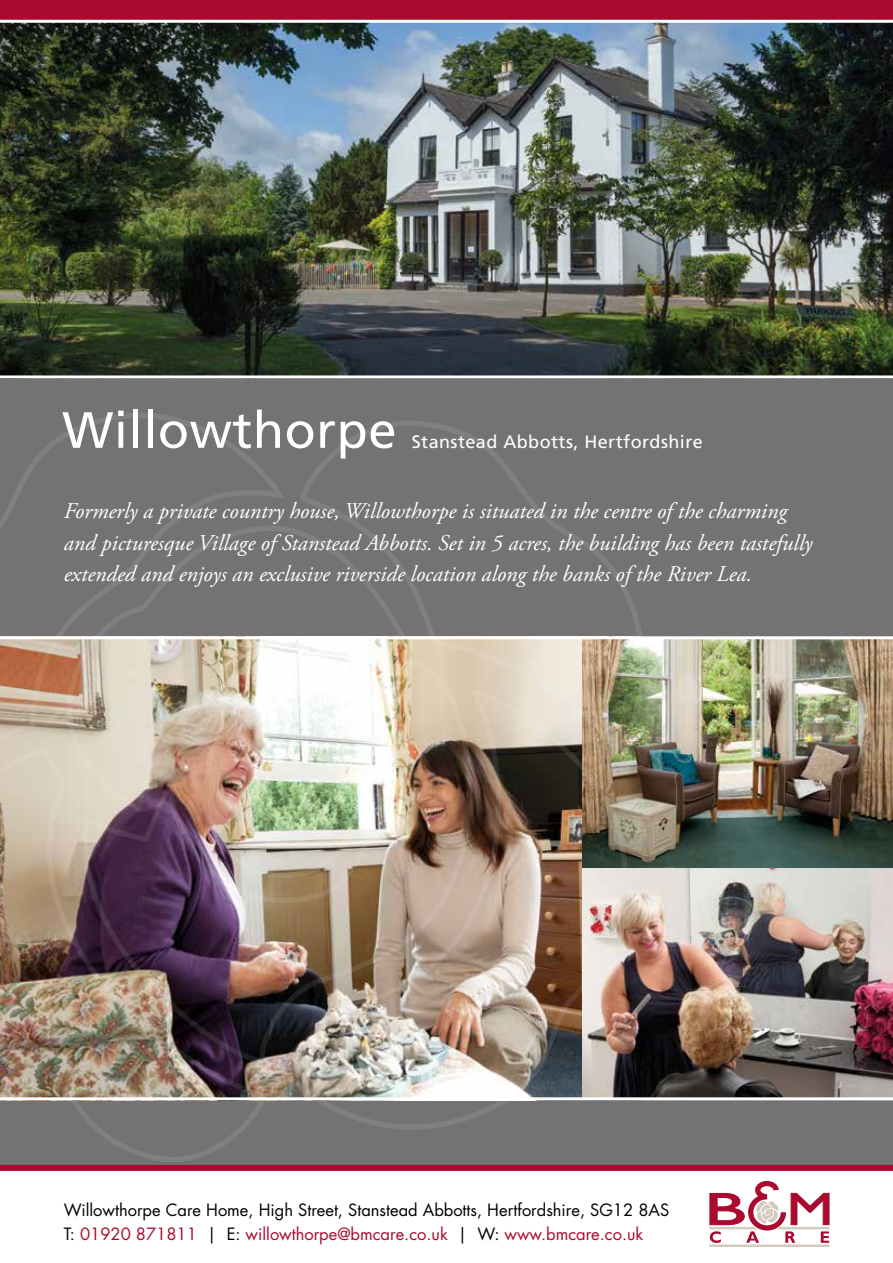
<style>
.page{position:relative;width:893px;height:1263px;background:#fff}
.page>*{position:absolute;margin:0;border:0;box-sizing:border-box;transform-origin:0 0}
.t1{font:51px "Frutiger LT Std";letter-spacing:.01em;color:#fff}
.t2{font:italic 22.5px/31.5px "Adobe Garamond Pro";color:#fff}
.t3{font:18px "Frutiger LT Std";letter-spacing:.025em;color:#fff}
.t4{font:16.5px/24px "Futura Std";color:#000}
.s1{color:#a90a2e}
</style>
<div class="page">
<div style="left:0;top:376px;width:893px;height:793px;background:#757274"></div>
<img style="left:0;top:23px;width:893px;height:356px">
<svg style="left:0;top:0;width:893px;height:23px"></svg>
<div style="left:0;top:1165px;width:893px;height:6px;background:#a90a2e"></div>
<svg style="left:709px;top:1181px;width:120px;height:62px"></svg>
<div style="left:710px;top:1245px;width:119px;height:1px;border:1px solid #d3cabb"></div>
<hr style="left:0;top:375px;width:893px;height:3px;background:#fff">
<img style="left:648px;top:639px;width:245px;height:230px">
<svg style="left:0;top:413px;width:283px;height:681px"></svg>
<svg style="left:7px;top:525px;width:291px;height:219px"></svg>
<img style="left:78px;top:656px;width:220px;height:408px">
<img style="left:0;top:744px;width:269px;height:418px">
<img style="left:278px;top:688px;width:370px;height:441px">
<svg style="left:298px;top:421px;width:361px;height:342px"></svg>
<img style="left:583px;top:869px;width:310px;height:228px">
<hr style="left:0;top:1097px;width:893px;height:3px;background:#fff">
<hr style="left:0;top:636px;width:893px;height:3px;background:#fff">
<h1 class="t1" style="left:62px;top:400px;width:336px">Willowthorpe</h1>
<p class="t3" style="left:412px;top:431px;width:293px">Stanstead Abbotts, Hertfordshire</p>
<p class="t2" style="left:64px;top:496px;width:750px">Formerly a private country house, Willowthorpe is situated in the centre of the charming and picturesque Village of Stanstead Abbotts. Set in 5 acres, the building has been tastefully extended and enjoys an exclusive riverside location along the banks of the River Lea.</p>
<p class="t4" style="left:64px;top:1198px;width:607px">Willowthorpe Care Home, High Street, Stanstead Abbotts, Hertfordshire, SG12 8AS<br>T: <span class="s1">01920 871811</span> | E: <span class="s1">willowthorpe@bmcare.co.uk</span> | W: <span class="s1">www.bmcare.co.uk</span></p>
</div>
